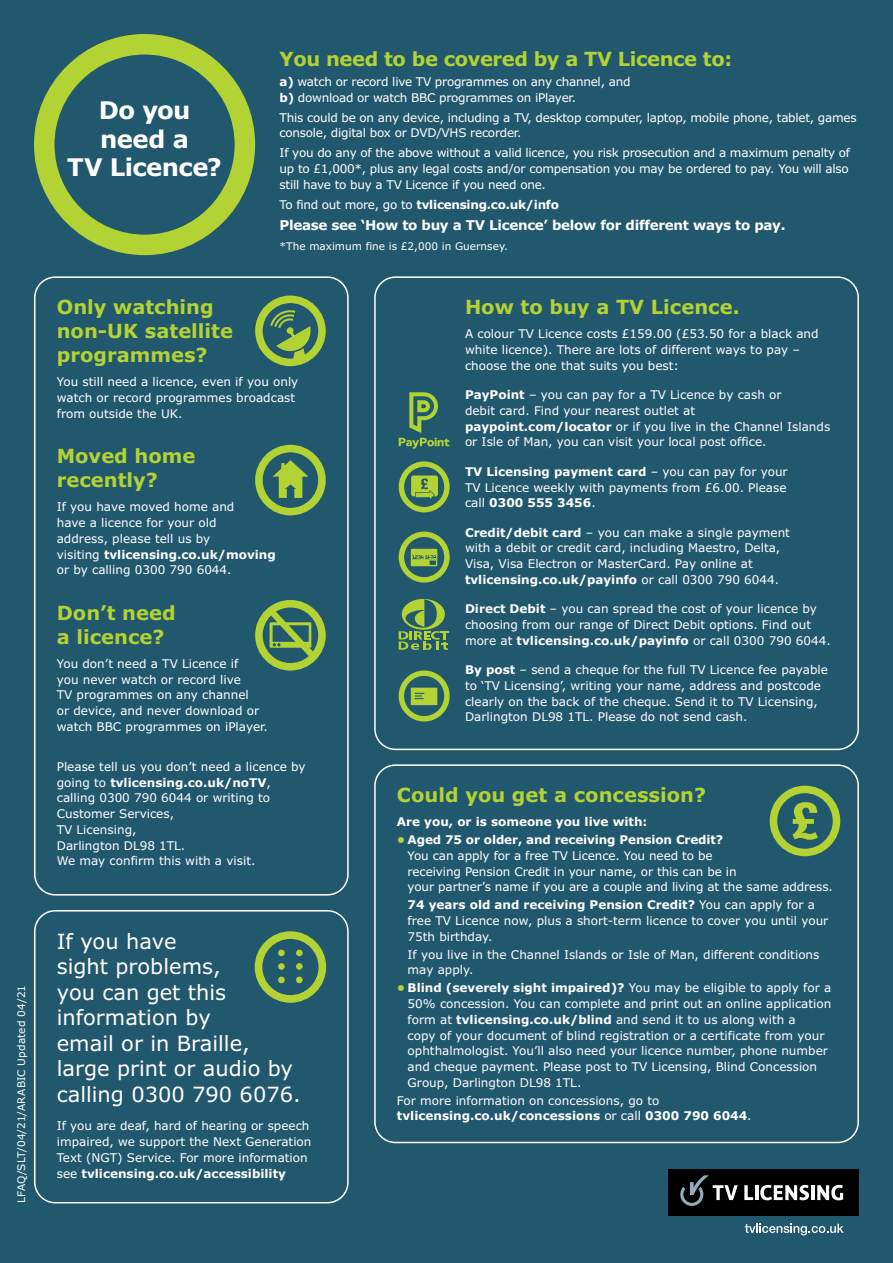
<style>
.page{position:relative;width:893px;height:1263px;background:#22586e}
.page>*{position:absolute;margin:0;border:0;box-sizing:border-box;transform-origin:0 0}
.t1{font:700 24.3px/28.8px "Verdana";letter-spacing:-.025em;color:#fff;text-align:center}
.t2{font:21px/25.5px "Verdana";color:#fff}
.t3{font:700 19.5px/24px "Verdana";color:#b3d234}
.t4{font:700 19.5px "Verdana";letter-spacing:-.02em;color:#b3d234}
.t5{font:700 13.5px "Verdana";letter-spacing:-.02em;color:#fff}
.t6{font:12px/15.8px "Verdana";color:#fff}
.t7{font:12px/15.8px "Verdana";letter-spacing:-.02em;color:#fff}
.t8{font:700 12px "Verdana";letter-spacing:-.02em;color:#fff}
.t9{font:700 12px "Verdana";color:#fff}
.t10{font:10.5px "Verdana";color:#fff}
.s1{font-weight:700}
.s2{font-weight:400}
.s3{font-weight:700;color:#b3d234}
</style>
<div class="page">
<div style="left:34px;top:34px;width:221px;height:221px;border:20px solid #b3d234;border-radius:50%"></div>
<div style="left:374px;top:276px;width:485px;height:474px;border:2px solid #fff;border-radius:21px"></div>
<div style="left:34px;top:910px;width:315px;height:293px;border:2px solid #fff;border-radius:21px"></div>
<div style="left:34px;top:276px;width:315px;height:619px;border:2px solid #fff;border-radius:21px"></div>
<svg style="left:255px;top:445px;width:71px;height:70px"></svg>
<svg style="left:399px;top:599px;width:50px;height:51px"></svg>
<svg style="left:399px;top:531px;width:51px;height:52px"></svg>
<svg style="left:399px;top:461px;width:51px;height:51px"></svg>
<svg style="left:399px;top:392px;width:51px;height:57px"></svg>
<div style="left:374px;top:764px;width:485px;height:379px;border:2px solid #fff;border-radius:21px"></div>
<svg style="left:770px;top:786px;width:70px;height:70px"></svg>
<svg style="left:255px;top:296px;width:71px;height:70px"></svg>
<svg style="left:255px;top:600px;width:71px;height:71px"></svg>
<svg style="left:399px;top:670px;width:51px;height:51px"></svg>
<div style="left:669px;top:1169px;width:190px;height:47px;background:#000"></div>
<svg style="left:745px;top:1224px;width:99px;height:11px"></svg>
<svg style="left:680px;top:1175px;width:58px;height:31px"></svg>
<svg style="left:744px;top:1185px;width:9px;height:15px"></svg>
<hr style="left:755px;top:1185px;width:3px;height:15px;background:#fff">
<hr style="left:811px;top:1185px;width:3px;height:15px;background:#fff">
<svg style="left:760px;top:1185px;width:49px;height:15px"></svg>
<svg style="left:817px;top:1185px;width:26px;height:15px"></svg>
<svg style="left:255px;top:931px;width:71px;height:72px"></svg>
<div style="left:278px;top:949px;width:7px;height:7px;background:#b3d234;border-radius:50%"></div>
<div style="left:296px;top:949px;width:7px;height:7px;background:#b3d234;border-radius:50%"></div>
<div style="left:278px;top:963px;width:7px;height:7px;background:#b3d234;border-radius:50%"></div>
<div style="left:296px;top:963px;width:7px;height:7px;background:#b3d234;border-radius:50%"></div>
<div style="left:278px;top:977px;width:7px;height:6px;background:#b3d234;border-radius:50%"></div>
<div style="left:296px;top:977px;width:7px;height:6px;background:#b3d234;border-radius:50%"></div>
<p class="t10" style="left:15px;top:1203px;width:220px;rotate:-90deg">LFAQ/SLT/04/21/ARABIC Updated 04/21</p>
<h1 class="t1" style="left:67px;top:96px;width:156px">Do you need a<br>TV Licence?</h1>
<h3 class="t4" style="left:280px;top:46px;width:454px">You need to be covered by a TV Licence to:</h3>
<p class="t7" style="left:572px;top:74px;width:60px;text-indent:-292px"><span class="s1">a)</span> watch or record live TV programmes on any channel, and .</p>
<p class="t7" style="left:280px;top:90px;width:296px"><span class="s1">b)</span> download or watch BBC programmes on iPlayer</p>
<p class="t7" style="left:517px;top:110px;width:14px;text-indent:-238px">This could be on any device, including a TV .</p>
<p class="t7" style="left:527px;top:110px;width:115px">, desktop computer</p>
<p class="t7" style="left:639px;top:110px;width:219px">, laptop, mobile phone, tablet, games</p>
<p class="t7" style="left:280px;top:123px;width:572px;line-height:20px">console, digital box or DVD/VHS recorder<br>If you do any of the above without a valid licence, you risk prosecution and a maximum penalty of</p>
<p class="t7" style="left:280px;top:161px;width:571px">up to £1,000*, plus any legal costs and/or compensation you may be ordered to pay. You will also still have to buy a TV Licence if you need one.</p>
<p class="t8" style="left:280px;top:197px;width:281px"><span class="s2">To find out more, go to</span> tvlicensing.co.uk/info</p>
<p class="t5" style="left:280px;top:216px;width:508px">Please see ‘How to buy a TV Licence’ below for different ways to pay.</p>
<p class="t10" style="left:280px;top:240px;width:230px">*The maximum fine is £2,000 in Guernsey.</p>
<h3 class="t3" style="left:57px;top:295px;width:178px">Only watching non-UK satellite programmes?</h3>
<p class="t6" style="left:57px;top:374px;width:243px">You still need a licence, even if you only watch or record programmes broadcast from outside the UK.</p>
<h3 class="t3" style="left:57px;top:444px;width:140px">Moved home recently?</h3>
<p class="t6" style="left:57px;top:499px;width:221px">If you have moved home and<br>have a licence for your old<br>address, please tell us by<br>visiting <span class="s1">tvlicensing.co.uk/moving </span>or by calling 0300 790 6044.</p>
<h3 class="t3" style="left:57px;top:601px;width:120px">Don t’ need a licence?</h3>
<p class="t6" style="left:57px;top:656px;width:213px">You don t’ need a TV Licence if<br>you never watch or record live<br>TV programmes on any channel<br>or device, and never download or watch BBC programmes on iPlayer.</p>
<p class="t6" style="left:57px;top:759px;width:250px">Please tell us you don t’ need a licence by going to <span class="s1">tvlicensing.co.uk/noTV</span>, calling 0300 790 6044 or writing to<br>Customer Services,<br>TV Licensing,<br>Darlington DL98 1TL.<br>We may confirm this with a visit.</p>
<h2 class="t2" style="left:57px;top:929px;width:245px">If you have<br>sight problems,<br>you can get this information by<br>email or in Braille, large print or audio by calling 0300 790 6076.</h2>
<p class="t6" style="left:57px;top:1118px;width:256px">If you are deaf, hard of hearing or speech impaired, we support the Next Generation Text (NGT) Service. For more information see <span class="s1">tvlicensing.co.uk/accessibility</span></p>
<h3 class="t3" style="left:465px;top:295px;width:276px">How to buy a TV Licence.</h3>
<p class="t6" style="left:465px;top:326px;width:355px">A colour TV Licence costs £159.00 (£53.50 for a black and white licence .) There are lots of different ways to pay – choose the one that suits you best:</p>
<p class="t6" style="left:465px;top:387px;width:367px"><span class="s1">PayPoint</span> – you can pay for a TV Licence by cash or<br>debit card. Find your nearest outlet at <span class="s1">paypoint.com/locator</span> or if you live in the Channel Islands or Isle of Man, you can visit your local post office.</p>
<p class="t6" style="left:465px;top:464px;width:324px;text-align:justify"><span class="s1">TV Licensing payment card</span> – you can pay for your TV Licence weekly with payments from £6.00. Please call <span class="s1">0300 555 3456</span>.</p>
<p class="t6" style="left:465px;top:525px;width:326px"><span class="s1">Credit/debit card</span> – you can make a single payment with a debit or credit card, including Maestro, Delta, Visa, Visa Electron or MasterCard. Pay online at <span class="s1">tvlicensing.co.uk/payinfo</span> or call 0300 790 6044.</p>
<p class="t6" style="left:465px;top:601px;width:367px"><span class="s1">Direct Debit</span> – you can spread the cost of your licence by choosing from our range of Direct Debit options. Find out more at <span class="s1">tvlicensing.co.uk/payinfo</span> or call 0300 790 6044.</p>
<p class="t6" style="left:465px;top:662px;width:364px"><span class="s1">By post</span> – send a cheque for the full TV Licence fee payable to ‘TV Licensing ,’ writing your name, address and postcode clearly on the back of the cheque. Send it to TV Licensing, Darlington DL98 1TL. Please do not send cash.</p>
<h3 class="t3" style="left:397px;top:783px;width:311px">Could you get a concession?</h3>
<p class="t9" style="left:397px;top:814px;width:252px">Are you, or is someone you live with:</p>
<p class="t6" style="left:408px;top:832px;width:427px;text-indent:-11px"><span class="s3">•</span> <span class="s1">Aged 75 or older, and receiving Pension Credit?<br></span>You can apply for a free TV Licence. You need to be<br>receiving Pension Credit in your name, or this can be in<br>your partner s’ name if you are a couple and living at the same address.</p>
<p class="t6" style="left:408px;top:897px;width:422px"><span class="s1">74 years old and receiving Pension Credit?</span> You can apply for a free TV Licence now, plus a short-term licence to cover you until your<br>75th birthday.</p>
<p class="t6" style="left:408px;top:947px;width:413px">If you live in the Channel Islands or Isle of Man, different conditions may apply.</p>
<p class="t6" style="left:408px;top:980px;width:425px;text-indent:-11px"><span class="s3">•</span> <span class="s1">Blind (severely sight impaired)?</span> You may be eligible to apply for a 50% concession. You can complete and print out an online application form at <span class="s1">tvlicensing.co.uk/blind</span> and send it to us along with a<br>copy of your document of blind registration or a certificate from your ophthalmologist. You l l’ also need your licence number, phone number and cheque payment. Please post to TV Licensing, Blind Concession Group, Darlington DL98 1TL.</p>
<p class="t6" style="left:397px;top:1092px;width:356px">For more information on concessions, go to <span class="s1">tvlicensing.co.uk/concessions</span> or call <span class="s1">0300 790 6044</span>.</p>
</div>
